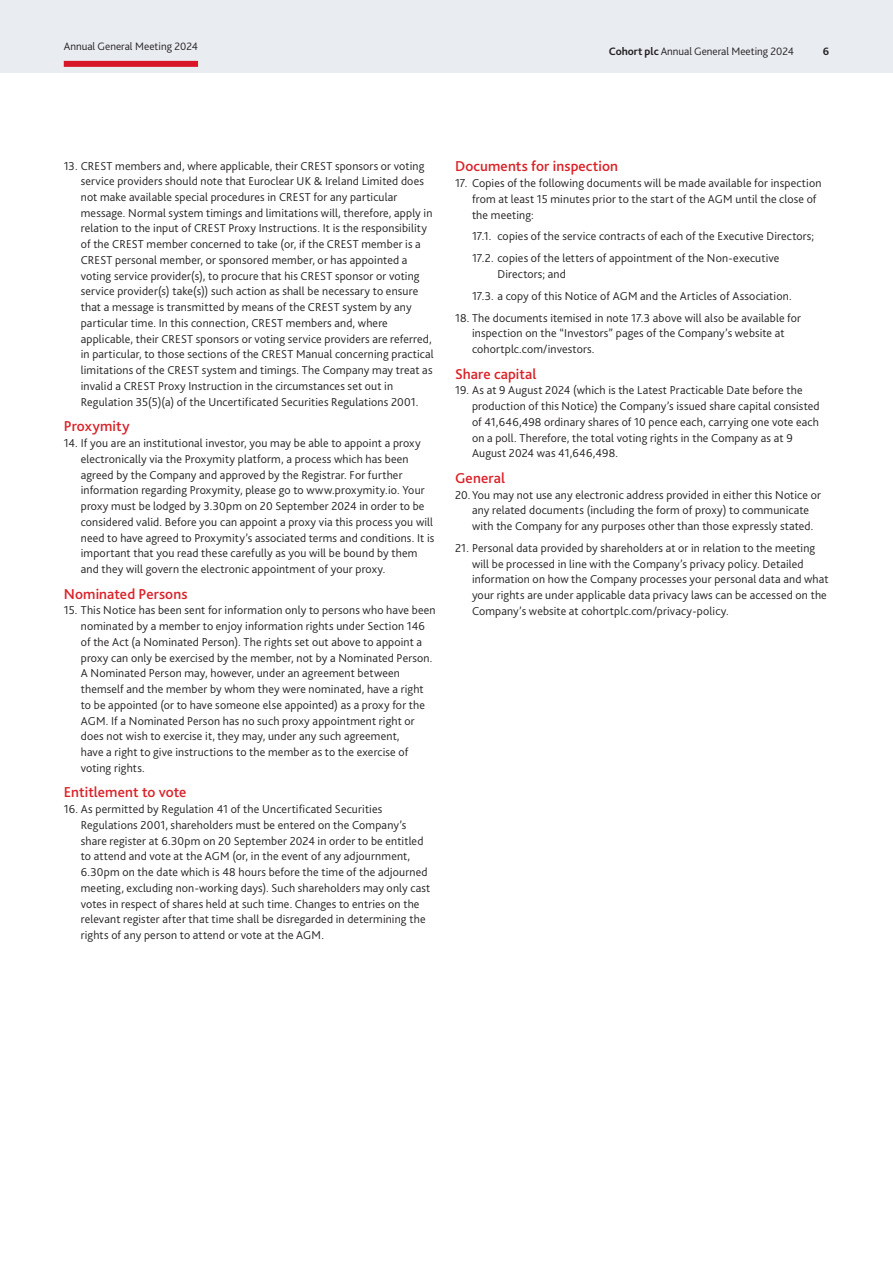
<style>
.page{position:relative;width:893px;height:1263px;background:#fff}
.page>*{position:absolute;margin:0;border:0;box-sizing:border-box;transform-origin:0 0}
.Subhead_2{font:500 15px "Bliss";letter-spacing:.005em;color:#da2128}
.Body_Text{font:300 12px/15.8px "Bliss";letter-spacing:.01em;color:#231f20}
.t1{font:300 11.25px "Bliss";color:#231f20}
.t2{font:700 11.25px "Bliss";color:#231f20}
.s1{font-weight:700}
</style>
<div class="page">
<div style="left:0;top:0;width:893px;height:72px;background:#e9ecf1"></div>
<div style="left:64px;top:61px;width:134px;height:6px;background:#d71729"></div>
<p class="t1" style="left:64px;top:39px;width:136px">Annual General Meeting 2024</p>
<p class="t1" style="left:609px;top:45px;width:187px"><span class="s1">Cohort plc</span> Annual General Meeting 2024</p>
<p class="t2" style="left:823px;top:45px;width:8px">6</p>
<p class="Body_Text" style="left:81px;top:158px;width:355px;text-indent:-17px">13. CREST members and, where applicable, their CREST sponsors or voting service providers should note that Euroclear UK &amp; Ireland Limited does not make available special procedures in CREST for any particular message. Normal system timings and limitations will, therefore, apply in relation to the input of CREST Proxy Instructions. It is the responsibility of the CREST member concerned to take (or, if the CREST member is a CREST personal member, or sponsored member, or has appointed a voting service provider(s), to procure that his CREST sponsor or voting service provider(s) take(s)) such action as shall be necessary to ensure that a message is transmitted by means of the CREST system by any particular time. In this connection, CREST members and, where applicable, their CREST sponsors or voting service providers are referred, in particular, to those sections of the CREST Manual concerning practical limitations of the CREST system and timings. The Company may treat as invalid a CREST Proxy Instruction in the circumstances set out in Regulation 35(5)(a) of the Uncertificated Securities Regulations 2001.</p>
<p class="Subhead_2" style="left:64px;top:417px;width:67px">Proxymity</p>
<p class="Body_Text" style="left:81px;top:435px;width:355px;text-indent:-17px">14. If you are an institutional investor, you may be able to appoint a proxy electronically via the Proxymity platform, a process which has been agreed by the Company and approved by the Registrar. For further information regarding Proxymity, please go to www.proxymity.io. Your proxy must be lodged by 3.30pm on 20 September 2024 in order to be considered valid. Before you can appoint a proxy via this process you will need to have agreed to Proxymity’s associated terms and conditions. It is important that you read these carefully as you will be bound by them and they will govern the electronic appointment of your proxy.</p>
<p class="Subhead_2" style="left:64px;top:584px;width:125px">Nominated Persons</p>
<p class="Body_Text" style="left:81px;top:602px;width:356px;text-indent:-17px">15. This Notice has been sent for information only to persons who have been nominated by a member to enjoy information rights under Section 146 of the Act (a Nominated Person). The rights set out above to appoint a proxy can only be exercised by the member, not by a Nominated Person.<br>A Nominated Person may, however, under an agreement between themself and the member by whom they were nominated, have a right to be appointed (or to have someone else appointed) as a proxy for the AGM. If a Nominated Person has no such proxy appointment right or does not wish to exercise it, they may, under any such agreement,<br>have a right to give instructions to the member as to the exercise of voting rights.</p>
<p class="Subhead_2" style="left:64px;top:783px;width:124px">Entitlement to vote</p>
<p class="Body_Text" style="left:81px;top:801px;width:351px;text-indent:-17px">16. As permitted by Regulation 41 of the Uncertificated Securities Regulations 2001, shareholders must be entered on the Company’s share register at 6.30pm on 20 September 2024 in order to be entitled to attend and vote at the AGM (or, in the event of any adjournment, 6.30pm on the date which is 48 hours before the time of the adjourned meeting, excluding non-working days). Such shareholders may only cast votes in respect of shares held at such time. Changes to entries on the relevant register after that time shall be disregarded in determining the rights of any person to attend or vote at the AGM.</p>
<p class="Subhead_2" style="left:455px;top:157px;width:165px">Documents for inspection</p>
<p class="Body_Text" style="left:472px;top:175px;width:351px;text-indent:-17px">17. Copies of the following documents will be made available for inspection from at least 15 minutes prior to the start of the AGM until the close of the meeting:</p>
<p class="Body_Text" style="left:472px;top:229px;width:344px">17.1. copies of the service contracts of each of the Executive Directors;</p>
<p class="Body_Text" style="left:497px;top:250px;width:283px;text-indent:-26px">17.2. copies of the letters of appointment of the Non-executive<br>Directors; and</p>
<p class="Body_Text" style="left:472px;top:288px;width:321px">17.3. a copy of this Notice of AGM and the Articles of Association.</p>
<p class="Body_Text" style="left:472px;top:310px;width:331px;text-indent:-17px">18. The documents itemised in note 17.3 above will also be available for inspection on the “Investors” pages of the Company’s website at cohortplc.com/investors.</p>
<p class="Subhead_2" style="left:455px;top:364px;width:83px">Share capital</p>
<p class="Body_Text" style="left:472px;top:382px;width:349px;text-indent:-17px">19. As at 9 August 2024 (which is the Latest Practicable Date before the production of this Notice) the Company’s issued share capital consisted of 41,646,498 ordinary shares of 10 pence each, carrying one vote each on a poll. Therefore, the total voting rights in the Company as at 9<br>August 2024 was 41,646,498.</p>
<p class="Subhead_2" style="left:455px;top:468px;width:52px">General</p>
<p class="Body_Text" style="left:472px;top:487px;width:350px;text-indent:-17px">20.You may not use any electronic address provided in either this Notice or any related documents (including the form of proxy) to communicate with the Company for any purposes other than those expressly stated.</p>
<p class="Body_Text" style="left:472px;top:540px;width:358px;text-indent:-17px">21. Personal data provided by shareholders at or in relation to the meeting will be processed in line with the Company’s privacy policy. Detailed information on how the Company processes your personal data and what your rights are under applicable data privacy laws can be accessed on the Company’s website at cohortplc.com/privacy-policy.</p>
</div>
